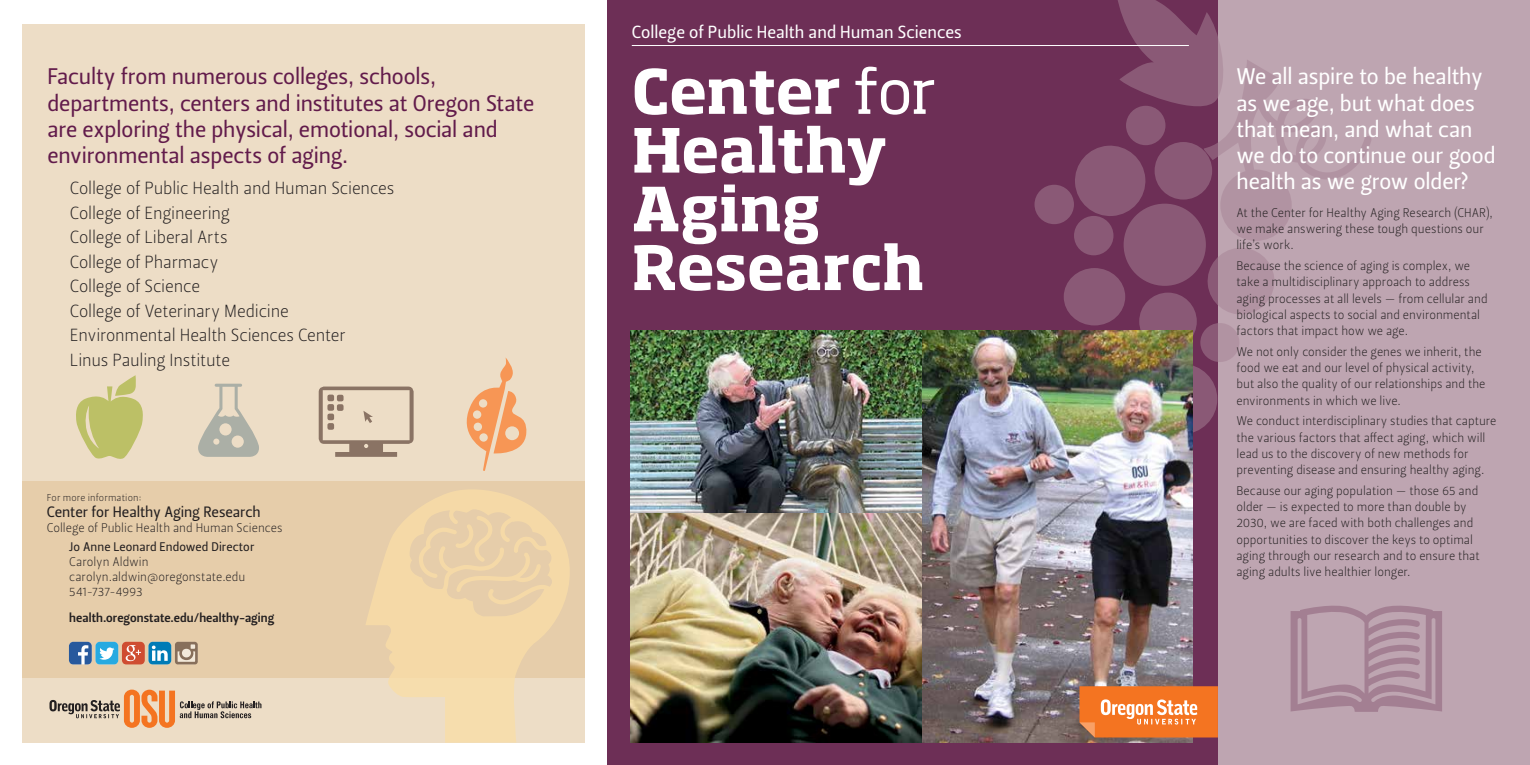
<style>
.page{position:relative;width:1530px;height:765px;background:#fff}
.page>*{position:absolute;margin:0;border:0;box-sizing:border-box;transform-origin:0 0}
.t1{font:700 60px/58.8px "Soho Std";letter-spacing:-.01em;color:#fff}
.t2{font:22.5px/26.2px "Leitura Sans Grot 2";letter-spacing:-.01em;color:#621b4b}
.t3{font:22.5px/26.2px "Leitura Sans Grot 2";letter-spacing:-.01em;color:#fff}
.t4{font:17.5px/24.5px "Leitura Sans Grot 1";letter-spacing:-.01em;color:#231f20}
.t5{font:17.5px "Leitura Sans Grot 2";color:#fff}
.t6{font:15px "Leitura Sans Grot 2";letter-spacing:-.005em;color:#231f20}
.t7{font:12.5px/16.2px "Leitura Sans Grot 1";color:#231f20}
.t8{font:12.5px "Leitura Sans Grot 3";letter-spacing:.005em;color:#231f20}
.t9{font:12.5px "Leitura Sans Grot 2";letter-spacing:.005em;color:#231f20}
.t10{font:10px "Leitura Sans Grot 1";letter-spacing:.015em;color:#231f20}
.s1{font-weight:400}
</style>
<div class="page">
<div style="left:1203px;top:0;width:327px;height:765px;background:#bea5b1"></div>
<div style="left:608px;top:0;width:610px;height:765px;background:#6d2f56"></div>
<div style="left:22px;top:24px;width:563px;height:718px;background:#edddc6"></div>
<div style="left:22px;top:481px;width:563px;height:196px;background:#e6cdaa"></div>
<svg style="left:1035px;top:0;width:336px;height:434px"></svg>
<img style="left:630px;top:331px;width:562px;height:412px">
<svg style="left:365px;top:490px;width:206px;height:253px;fill:#efd9aa"></svg>
<svg style="left:466px;top:357px;width:61px;height:114px"></svg>
<svg style="left:198px;top:384px;width:61px;height:73px"></svg>
<svg style="left:76px;top:375px;width:67px;height:84px"></svg>
<svg style="left:319px;top:387px;width:95px;height:70px"></svg>
<hr style="left:632px;top:45px;width:557px;height:1px;background:#fff">
<svg style="left:49px;top:690px;width:212px;height:38px"></svg>
<svg style="left:1291px;top:605px;width:151px;height:107px"></svg>
<svg style="left:69px;top:642px;width:129px;height:22px;background:#8998a4"></svg>
<svg style="left:1080px;top:686px;width:138px;height:52px;background:#f1833d"></svg>
<h2 class="t2" style="left:47px;top:64px;width:488px">Faculty from numerous colleges, schools, departments, centers and institutes at Oregon State are exploring the physical, emotional, social and environmental aspects of aging.</h2>
<h3 class="t4" style="left:70px;top:176px;width:326px">College of Public Health and Human Sciences<br>College of Engineering<br>College of Liberal Arts<br>College of Pharmacy<br>College of Science<br>College of Veterinary Medicine<br>Environmental Health Sciences Center<br>Linus Pauling Institute</h3>
<p class="t10" style="left:47px;top:491px;width:96px">For more information:</p>
<p class="t6" style="left:47px;top:502px;width:215px">Center for Healthy Aging Research</p>
<p class="t7" style="left:47px;top:520px;width:237px">College of Public Health and Human Sciences</p>
<p class="t9" style="left:69px;top:538px;width:187px">Jo Anne Leonard Endowed Director</p>
<p class="t7" style="left:69px;top:554px;width:178px;line-height:15px">Carolyn Aldwin carolyn.aldwin@oregonstate.edu<br>541-737-4993</p>
<p class="t8" style="left:69px;top:609px;width:206px">health.oregonstate.edu/healthy-aging</p>
<h3 class="t5" style="left:632px;top:20px;width:332px">College of Public Health and Human Sciences</h3>
<h1 class="t1" style="left:632px;top:61px;width:305px">Center <span class="s1">for<br></span>Healthy<br>Aging<br>Research</h1>
<h2 class="t3" style="left:1236px;top:64px;width:261px">We all aspire to be healthy as we age, but what does that mean, and what can we do to continue our good health as we grow older?</h2>
<p class="t7" style="left:1236px;top:205px;width:258px">At the Center for Healthy Aging Research (CHAR), we make answering these tough questions our life’s work.</p>
<p class="t7" style="left:1236px;top:258px;width:253px">Because the science of aging is complex, we take a multidisciplinary approach to address aging processes at all levels — from cellular and biological aspects to social and environmental factors that impact how we age.</p>
<p class="t7" style="left:1236px;top:344px;width:251px">We not only consider the genes we inherit, the food we eat and our level of physical activity, but also the quality of our relationships and the environments in which we live.</p>
<p class="t7" style="left:1236px;top:413px;width:261px">We conduct interdisciplinary studies that capture the various factors that affect aging, which will lead us to the discovery of new methods for preventing disease and ensuring healthy aging.</p>
<p class="t7" style="left:1236px;top:483px;width:245px">Because our aging population — those 65 and older — is expected to more than double by 2030, we are faced with both challenges and opportunities to discover the keys to optimal aging through our research and to ensure that aging adults live healthier longer.</p>
</div>
